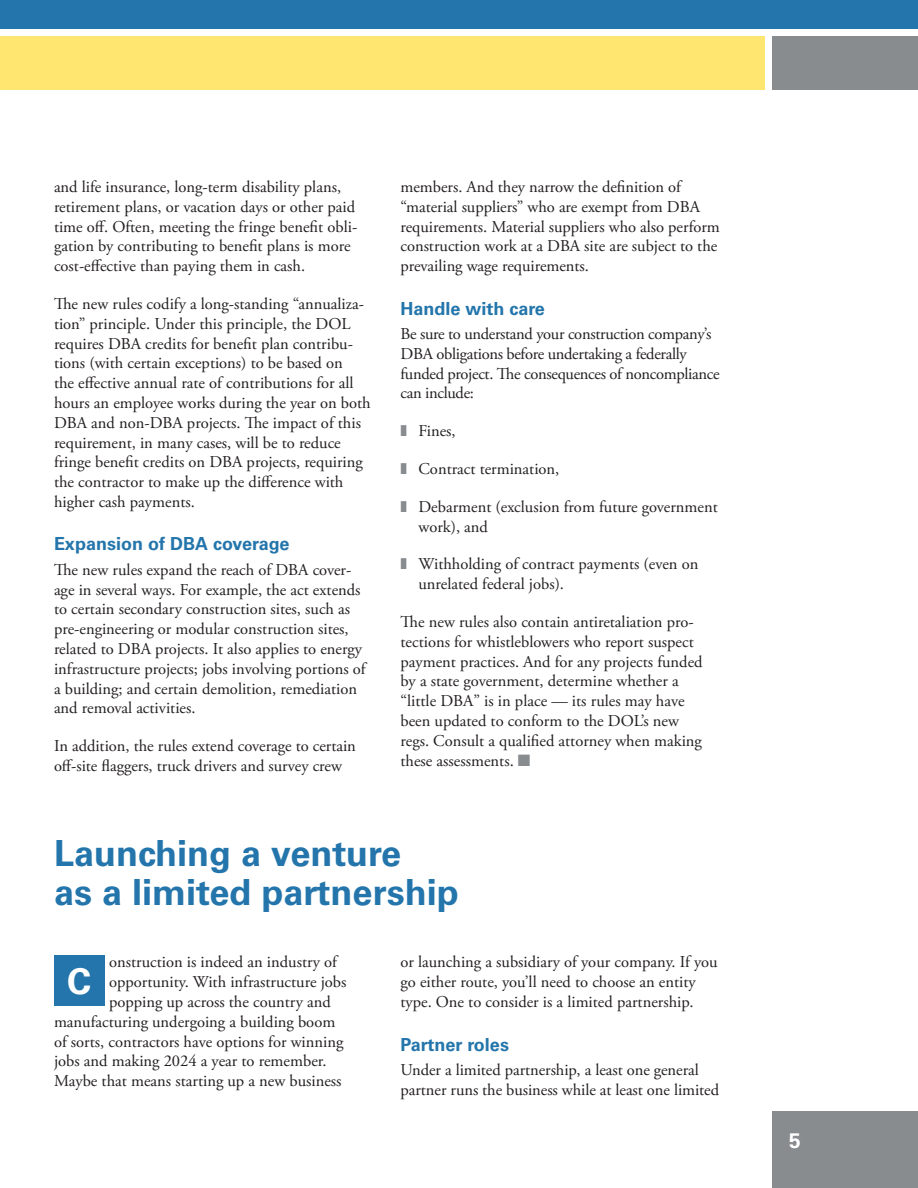
<style>
.page{position:relative;width:918px;height:1188px;background:#fff}
.page>*{position:absolute;margin:0;border:0;box-sizing:border-box;transform-origin:0 0}
.t1{font:700 36px/39px "Univers LT Std";color:#2375ab}
.t2{font:700 36px "Univers LT Std";color:#fff}
.t3{font:700 21px "Univers LT Std";color:#fff}
.t4{font:700 18px "Univers LT Std";color:#2375ab}
.t5{font:16.5px/19.8px "Adobe Garamond Pro";color:#231f20}
.t6{font:16.5px/19.8px "Adobe Garamond Pro";letter-spacing:-.02em;color:#231f20}
.s1{color:#888c8f}
</style>
<div class="page">
<div style="left:0;top:36px;width:765px;height:54px;background:#ffe670"></div>
<div style="left:772px;top:36px;width:146px;height:54px;background:#888c8f"></div>
<div style="left:0;top:0;width:918px;height:28px;background:#2375ab"></div>
<div style="left:772px;top:1112px;width:146px;height:76px;background:#888c8f"></div>
<div style="left:54px;top:956px;width:51px;height:50px;background:#2375ab"></div>
<p class="t5" style="left:54px;top:177px;width:305px">and life insurance, long-term disability plans, retirement plans, or vacation days or other paid time off. Often, meeting the fringe benefit obli&shy;gation by contributing to benefit plans is more cost-effective than paying them in cash.</p>
<p class="t5" style="left:54px;top:294px;width:318px">The new rules codify a long-standing “annualiza&shy;tion” principle. Under this principle, the DOL requires DBA credits for benefit plan contribu&shy;tions (with certain exceptions) to be based on<br>the effective annual rate of contributions for all hours an employee works during the year on both DBA and non-DBA projects. The impact of this requirement, in many cases, will be to reduce fringe benefit credits on DBA projects, requiring the contractor to make up the difference with higher cash payments.</p>
<p class="t4" style="left:54px;top:534px;width:237px">Expansion of DBA coverage</p>
<p class="t5" style="left:54px;top:560px;width:313px">The new rules expand the reach of DBA cover&shy;age in several ways. For example, the act extends to certain secondary construction sites, such as pre-engineering or modular construction sites, related to DBA projects. It also applies to energy infrastructure projects; jobs involving portions of a building; and certain demolition, remediation and removal activities.</p>
<p class="t5" style="left:54px;top:737px;width:303px">In addition, the rules extend coverage to certain off-site flaggers, truck drivers and survey crew</p>
<p class="t5" style="left:400px;top:177px;width:321px">members. And they narrow the definition of “material suppliers” who are exempt from DBA requirements. Material suppliers who also perform construction work at a DBA site are subject to the prevailing wage requirements.</p>
<p class="t4" style="left:400px;top:298px;width:146px">Handle with care</p>
<p class="t6" style="left:400px;top:324px;width:321px">Be sure to understand your construction company’s DBA obligations before undertaking a federally funded project. The consequences of noncompliance can include:</p>
<p class="t5" style="left:400px;top:422px;width:57px"><span class="s1">❚</span> Fines,</p>
<p class="t5" style="left:400px;top:459px;width:160px"><span class="s1">❚</span> Contract termination,</p>
<p class="t5" style="left:419px;top:497px;width:301px;text-indent:-18px"><span class="s1">❚</span> Debarment (exclusion from future government work), and</p>
<p class="t5" style="left:419px;top:555px;width:281px;text-indent:-18px"><span class="s1">❚</span> Withholding of contract payments (even on unrelated federal jobs).</p>
<p class="t5" style="left:401px;top:612px;width:304px">The new rules also contain antiretaliation pro&shy;tections for whistleblowers who report suspect payment practices. And for any projects funded by a state government, determine whether a “little DBA” is in place — its rules may have been updated to conform to the DOL’s new regs. Consult a qualified attorney when making these assessments. <span class="s1">■</span></p>
<h1 class="t1" style="left:54px;top:834px;width:406px">Launching a venture<br>as a limited partnership</h1>
<p class="t5" style="left:109px;top:953px;width:229px">onstruction is indeed an industry of</p>
<p class="t5" style="left:109px;top:973px;width:239px">opportunity. With infrastructure jobs</p>
<p class="t5" style="left:109px;top:993px;width:223px">popping up across the country and</p>
<p class="t5" style="left:54px;top:1012px;width:283px">manufacturing undergoing a building boom</p>
<p class="t5" style="left:54px;top:1032px;width:291px">of sorts, contractors have options for winning</p>
<p class="t5" style="left:54px;top:1052px;width:274px">jobs and making 2024 a year to remember.</p>
<p class="t5" style="left:54px;top:1072px;width:289px">Maybe that means starting up a new business</p>
<h1 class="t2" style="left:67px;top:960px;width:26px">C</h1>
<p class="t5" style="left:400px;top:953px;width:319px">or launching a subsidiary of your company. If you go either route, you’ll need to choose an entity type. One to consider is a limited partnership.</p>
<p class="t4" style="left:400px;top:1034px;width:110px">Partner roles</p>
<p class="t5" style="left:400px;top:1060px;width:320px">Under a limited partnership, a least one general partner runs the business while at least one limited</p>
<p class="t3" style="left:789px;top:1128px;width:13px">5</p>
</div>
